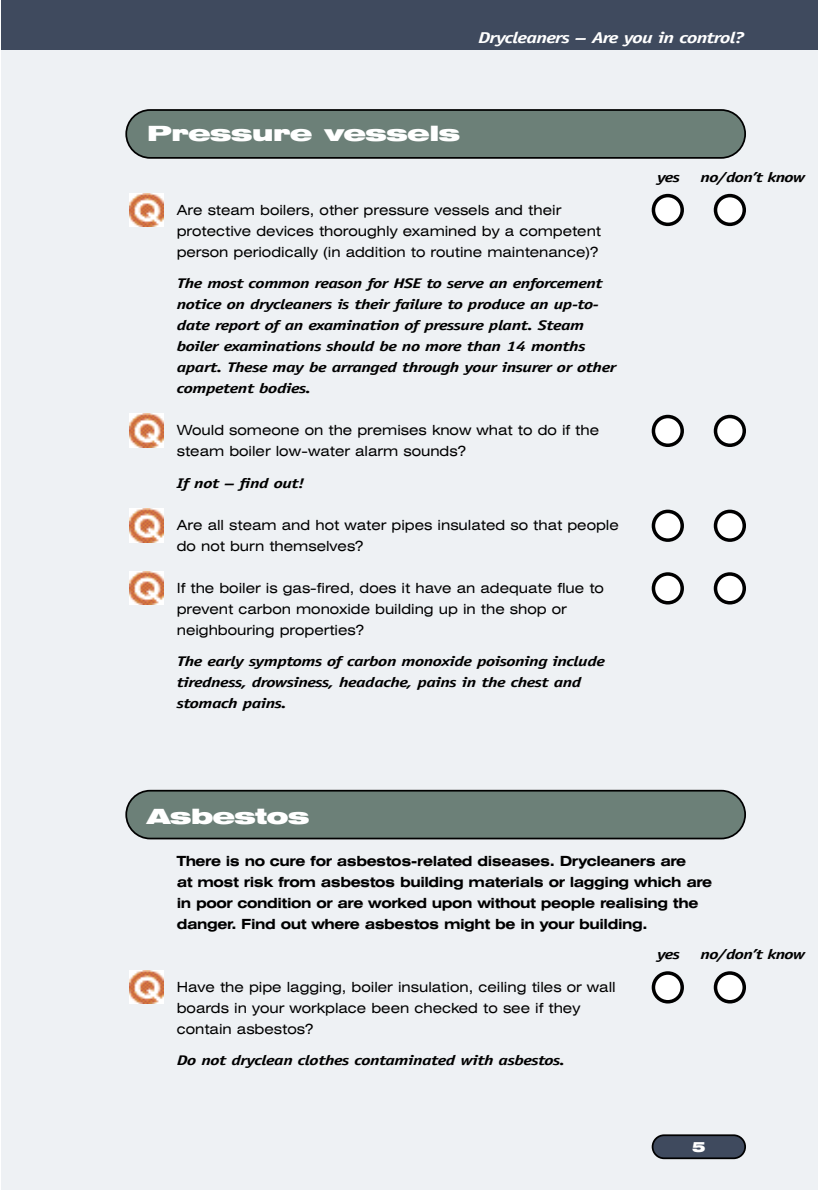
<style>
.page{position:relative;width:818px;height:1190px;background:#fff}
.page>*{position:absolute;margin:0;border:0;box-sizing:border-box;transform-origin:0 0}
.t1{font:900 expanded 21px "Swiss 721 BT";letter-spacing:-.04em;color:#fff;scale:1.25 1}
.t2{font:italic 700 15.75px "Officina Sans";letter-spacing:-.04em;color:#fff;scale:1.32 1}
.t3{font:expanded 14px/21px "Swiss 721 BT";color:#000}
.t4{font:italic 700 14px/21px "Officina Sans";letter-spacing:-.03em;color:#000;scale:1.32 1}
.t5{font:700 expanded 14px/21px "Swiss 721 BT";letter-spacing:-.03em;color:#000}
.t6{font:900 expanded 14px "Swiss 721 BT";color:#fff}
</style>
<div class="page">
<div style="left:1px;top:0;width:816px;height:1190px;background:#eef1f4"></div>
<div style="left:126px;top:791px;width:618px;height:48px;background:#6c8078;border-radius:24px"></div>
<div style="left:125px;top:790px;width:620px;height:49px;border:2px solid #000;border-radius:24px"></div>
<div style="left:126px;top:110px;width:618px;height:48px;background:#6c8078;border-radius:24px"></div>
<div style="left:125px;top:109px;width:620px;height:50px;border:2px solid #000;border-radius:24px"></div>
<div style="left:1px;top:0;width:816px;height:50px;background:#3f4a5e"></div>
<div style="left:652px;top:1135px;width:92px;height:23px;background:#3f4a5e;border-radius:12px"></div>
<div style="left:651px;top:1134px;width:94px;height:25px;border:2px solid #000;border-radius:12px"></div>
<img style="left:130px;top:193px;width:33px;height:33px">
<div style="left:653px;top:196px;width:29px;height:28px;background:#fff;border-radius:50%"></div>
<div style="left:651px;top:194px;width:32px;height:32px;border:4px solid #000;border-radius:50%"></div>
<div style="left:715px;top:196px;width:29px;height:28px;background:#fff;border-radius:50%"></div>
<div style="left:713px;top:194px;width:32px;height:32px;border:4px solid #000;border-radius:50%"></div>
<img style="left:130px;top:414px;width:33px;height:33px">
<div style="left:653px;top:417px;width:29px;height:28px;background:#fff;border-radius:50%"></div>
<div style="left:651px;top:415px;width:32px;height:32px;border:4px solid #000;border-radius:50%"></div>
<div style="left:715px;top:417px;width:29px;height:28px;background:#fff;border-radius:50%"></div>
<div style="left:713px;top:415px;width:32px;height:32px;border:4px solid #000;border-radius:50%"></div>
<img style="left:130px;top:509px;width:33px;height:33px">
<div style="left:653px;top:511px;width:29px;height:29px;background:#fff;border-radius:50%"></div>
<div style="left:651px;top:510px;width:32px;height:32px;border:4px solid #000;border-radius:50%"></div>
<div style="left:715px;top:511px;width:29px;height:29px;background:#fff;border-radius:50%"></div>
<div style="left:713px;top:510px;width:32px;height:32px;border:4px solid #000;border-radius:50%"></div>
<img style="left:130px;top:571px;width:33px;height:34px">
<div style="left:653px;top:574px;width:29px;height:29px;background:#fff;border-radius:50%"></div>
<div style="left:651px;top:572px;width:32px;height:33px;border:4px solid #000;border-radius:50%"></div>
<div style="left:715px;top:574px;width:29px;height:29px;background:#fff;border-radius:50%"></div>
<div style="left:713px;top:572px;width:32px;height:33px;border:4px solid #000;border-radius:50%"></div>
<img style="left:130px;top:970px;width:33px;height:34px">
<div style="left:653px;top:973px;width:29px;height:29px;background:#fff;border-radius:50%"></div>
<div style="left:651px;top:971px;width:32px;height:33px;border:4px solid #000;border-radius:50%"></div>
<div style="left:715px;top:973px;width:29px;height:29px;background:#fff;border-radius:50%"></div>
<div style="left:713px;top:971px;width:32px;height:33px;border:4px solid #000;border-radius:50%"></div>
<p class="t2" style="left:478px;top:32px;width:203px">Drycleaners – Are you in control?</p>
<p class="t1" style="left:147px;top:126px;width:252px">Pressure vessels</p>
<p class="t4" style="left:657px;top:167px;width:19px">yes</p>
<p class="t4" style="left:700px;top:167px;width:81px">no/don’t know</p>
<p class="t3" style="left:177px;top:201px;width:386px">Are steam boilers, other pressure vessels and their</p>
<p class="t3" style="left:177px;top:243px;width:423px">person periodically (in addition to routine maintenance)?</p>
<p class="t3" style="left:177px;top:222px;width:426px">protective devices thoroughly examined by a competent</p>
<p class="t4" style="left:177px;top:274px;width:334px">The most common reason for HSE to serve an enforcement notice on drycleaners is their failure to produce an up-to&shy;date report of an examination of pressure plant. Steam boiler examinations should be no more than 14 months apart. These may be arranged through your insurer or other competent bodies.</p>
<p class="t3" style="left:177px;top:421px;width:423px">Would someone on the premises know what to do if the steam boiler low-water alarm sounds?</p>
<p class="t4" style="left:177px;top:473px;width:98px">If not – find out!</p>
<p class="t3" style="left:177px;top:516px;width:443px">Are all steam and hot water pipes insulated so that people</p>
<p class="t3" style="left:177px;top:537px;width:188px">do not burn themselves?</p>
<p class="t3" style="left:177px;top:579px;width:428px">If the boiler is gas-fired, does it have an adequate flue to</p>
<p class="t3" style="left:177px;top:621px;width:189px">neighbouring properties?</p>
<p class="t3" style="left:177px;top:600px;width:391px">prevent carbon monoxide building up in the shop or</p>
<p class="t4" style="left:177px;top:652px;width:326px">The early symptoms of carbon monoxide poisoning include tiredness, drowsiness, headache, pains in the chest and stomach pains.</p>
<p class="t1" style="left:147px;top:809px;width:132px">Asbestos</p>
<p class="t5" style="left:177px;top:851px;width:511px">There is no cure for asbestos-related diseases. Drycleaners are</p>
<p class="t5" style="left:177px;top:872px;width:536px">at most risk from asbestos building materials or lagging which are in poor condition or are worked upon without people realising the</p>
<p class="t5" style="left:177px;top:914px;width:472px">danger. Find out where asbestos might be in your building.</p>
<p class="t3" style="left:177px;top:978px;width:440px">Have the pipe lagging, boiler insulation, ceiling tiles or wall</p>
<p class="t3" style="left:177px;top:1020px;width:138px">contain asbestos?</p>
<p class="t3" style="left:177px;top:999px;width:405px">boards in your workplace been checked to see if they</p>
<p class="t4" style="left:177px;top:1051px;width:295px">Do not dryclean clothes contaminated with asbestos.</p>
<p class="t4" style="left:657px;top:945px;width:19px">yes</p>
<p class="t4" style="left:700px;top:945px;width:81px">no/don’t know</p>
<p class="t6" style="left:692px;top:1142px;width:15px">5</p>
</div>
